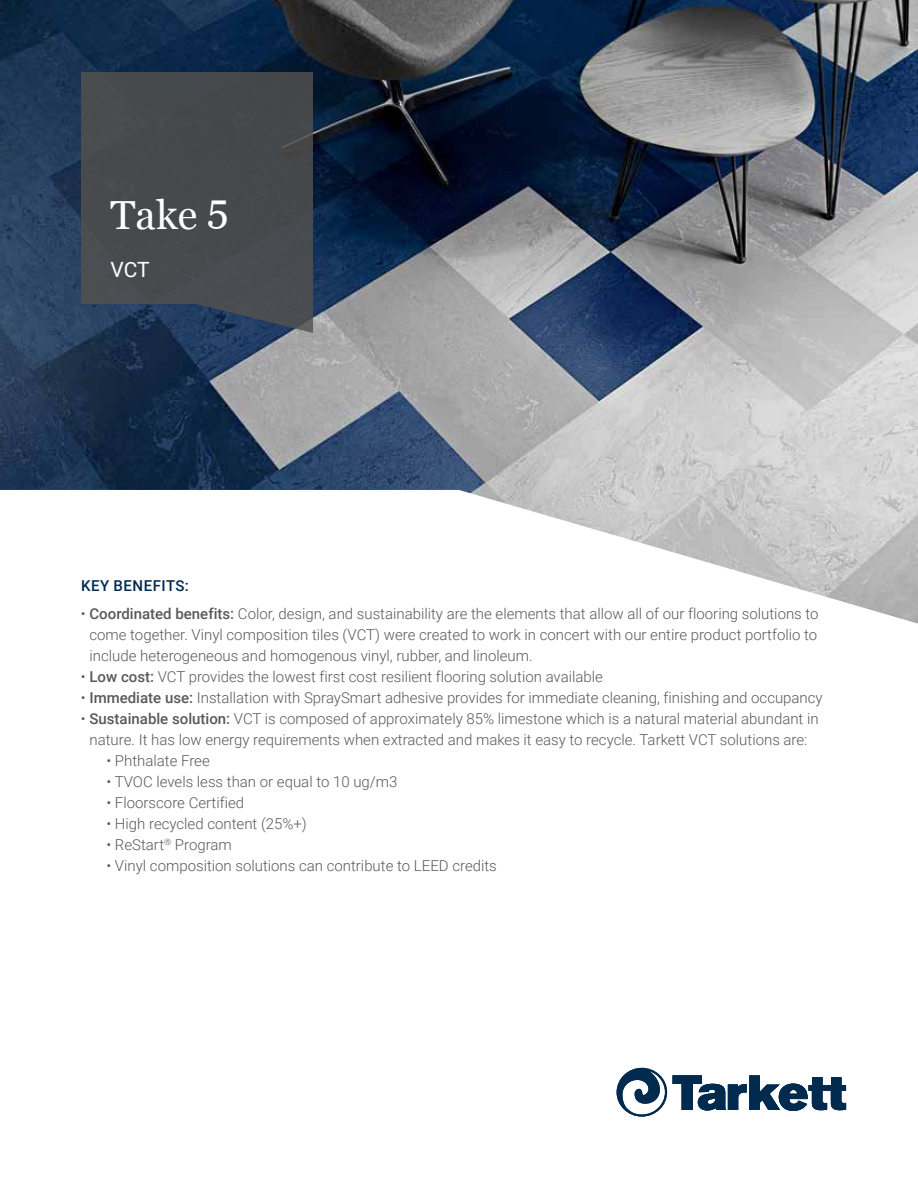
<style>
.page{position:relative;width:918px;height:1188px;background:#fff}
.page>*{position:absolute;margin:0;border:0;box-sizing:border-box;transform-origin:0 0}
.t1{font:40.5px "Georgia";color:#fff}
.t2{font:21px "Roboto";color:#fff}
.t3{font:300 15px/21px "Roboto";color:#58595b;text-align:justify}
.t4{font:500 15px "Roboto";letter-spacing:.035em;color:#002a4e}
.s1{font-weight:500}
</style>
<div class="page">
<img style="left:0;top:0;width:918px;height:624px">
<svg style="left:81px;top:72px;width:232px;height:261px;background:#43494e"></svg>
<svg style="left:617px;top:1068px;width:50px;height:49px"></svg>
<svg style="left:673px;top:1075px;width:173px;height:36px"></svg>
<h1 class="t1" style="left:111px;top:185px;width:119px">Take 5</h1>
<h2 class="t2" style="left:111px;top:255px;width:41px">VCT</h2>
<p class="t4" style="left:81px;top:575px;width:109px">Key benefits:</p>
<p class="t3" style="left:89px;top:602px;width:731px;text-indent:-8px">• <span class="s1">Coordinated benefits:</span> Color, design, and sustainability are the elements that allow all of our flooring solutions to come together. Vinyl composition tiles (VCT) were created to work in concert with our entire product portfolio to include heterogeneous and homogenous vinyl, rubber, and linoleum.</p>
<p class="t3" style="left:81px;top:665px;width:523px">• <span class="s1">Low cost:</span> VCT provides the lowest first cost resilient flooring solution available</p>
<p class="t3" style="left:81px;top:686px;width:743px">• <span class="s1">Immediate use:</span> Installation with SpraySmart adhesive provides for immediate cleaning, finishing and occupancy</p>
<p class="t3" style="left:81px;top:707px;width:739px;text-align:center">• <span class="s1">Sustainable solution:</span> VCT is composed of approximately 85% limestone which is a natural material abundant in nature. It has low energy requirements when extracted and makes it easy to recycle. Tarkett VCT solutions are:</p>
<p class="t3" style="left:106px;top:749px;width:105px">• Phthalate Free</p>
<p class="t3" style="left:106px;top:770px;width:292px">• TVOC levels less than or equal to 10 ug/m3</p>
<p class="t3" style="left:106px;top:791px;width:139px">• Floorscore Certified</p>
<p class="t3" style="left:106px;top:812px;width:202px">• High recycled content (25%+)</p>
<p class="t3" style="left:106px;top:833px;width:127px">• ReStart<sup>®</sup> Program</p>
<p class="t3" style="left:106px;top:854px;width:392px">• Vinyl composition solutions can contribute to LEED credits</p>
</div>
